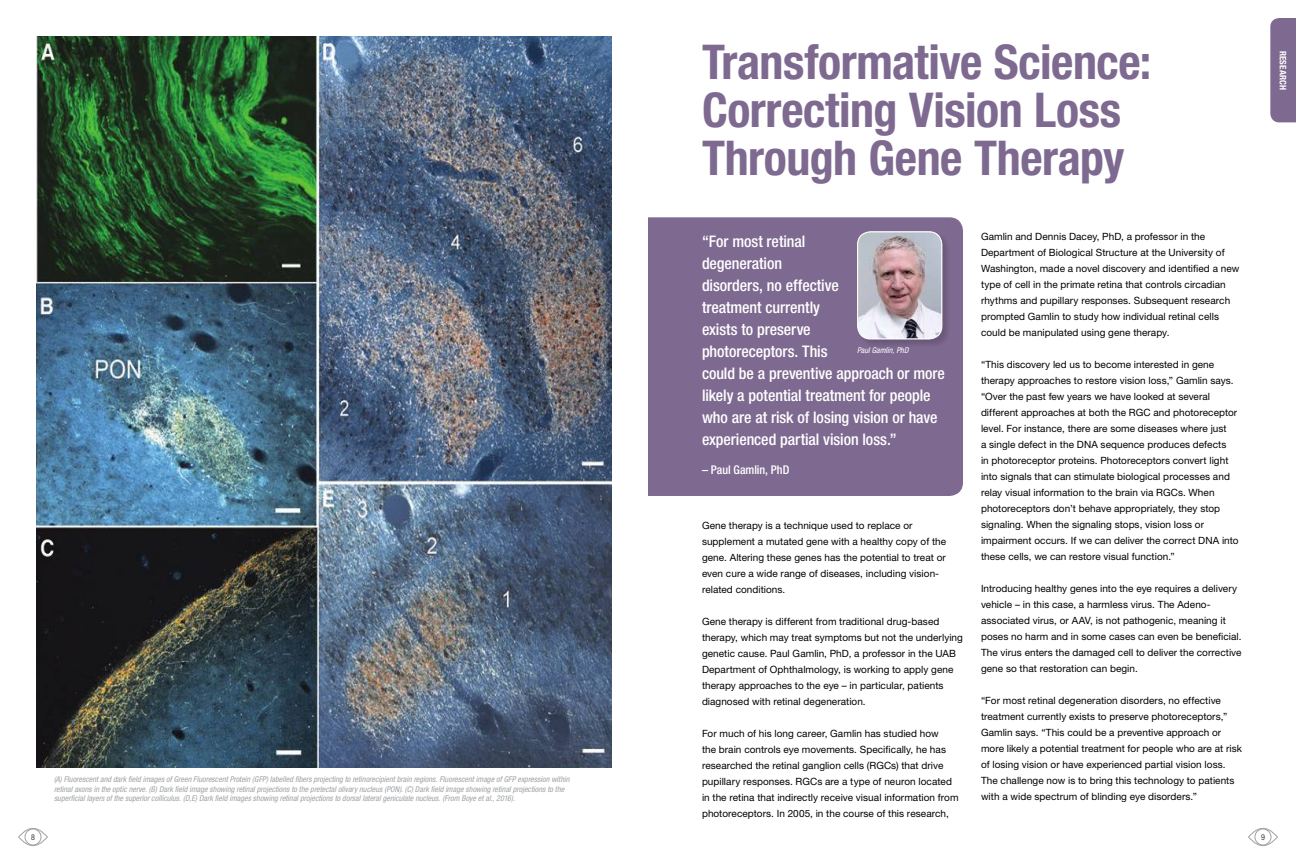
<style>
.page{position:relative;width:1296px;height:864px;background:#fff}
.page>*{position:absolute;margin:0;border:0;box-sizing:border-box;transform-origin:0 0}
.t1{font:700 condensed 48px/48px "Helvetica Neue LT Std";letter-spacing:-.01em;color:#7e6990}
.t2{font:500 condensed 16px/22px "Helvetica Neue LT Std";letter-spacing:-.005em;color:#fff}
.t3{font:500 condensed 12px "Helvetica Neue LT Std";letter-spacing:-.005em;color:#fff}
.t4{font:10px/16px "Helvetica Neue LT Std";letter-spacing:.005em;color:#000}
.t5{font:700 condensed 9px "Helvetica Neue LT Std";letter-spacing:.01em;color:#fff}
.t6{font:italic condensed 8px/9.6px "Helvetica Neue LT Std";letter-spacing:.005em;color:#9fa1a4}
.t7{font:italic condensed 8px "Helvetica Neue LT Std";letter-spacing:.005em;color:#fff}
.t8{font:300 condensed 8px "Helvetica Neue LT Std";color:#000}
</style>
<div class="page">
<div style="left:1248px;top:828px;width:30px;height:18px;border:1px solid #9fa1a4;border-radius:50%"></div>
<div style="left:1255px;top:829px;width:16px;height:16px;border:1px solid #9fa1a4;border-radius:50%"></div>
<div style="left:1270px;top:18px;width:26px;height:104px;background:#7e6990"></div>
<div style="left:18px;top:828px;width:30px;height:18px;border:1px solid #9fa1a4;border-radius:50%"></div>
<div style="left:25px;top:829px;width:16px;height:16px;border:1px solid #9fa1a4;border-radius:50%"></div>
<div style="left:648px;top:217px;width:315px;height:279px;background:#7e6990"></div>
<div style="left:857px;top:231px;width:94px;height:117px;background:#756185"></div>
<img style="left:858px;top:232px;width:83px;height:107px">
<div style="left:857px;top:231px;width:85px;height:109px;border:1px solid #fff;border-radius:13px"></div>
<img style="left:36px;top:36px;width:576px;height:732px">
<h1 class="t1" style="left:702px;top:38px;width:451px">Transformative Science:<br>Correcting Vision Loss<br>Through Gene Therapy</h1>
<p class="t5" style="left:1289px;top:51px;width:41px;rotate:90deg">RESEARCH</p>
<p class="t6" style="left:54px;top:775px;width:517px">(A) Fluorescent and dark field images of Green Fluorescent Protein (GFP) labelled fibers projecting to retinorecipient brain regions. Fluorescent image of GFP expression within retinal axons in the optic nerve. (B) Dark field image showing retinal projections to the pretectal olivary nucleus (PON). (C) Dark field image showing retinal projections to the superficial layers of the superior colliculus. (D,E) Dark field images showing retinal projections to dorsal lateral geniculate nucleus. (From Boye et al., 2016).</p>
<p class="t2" style="left:702px;top:230px;width:245px">“For most retinal<br>degeneration<br>disorders, no effective<br>treatment currently<br>exists to preserve<br>photoreceptors. This<br>could be a preventive approach or more likely a potential treatment for people who are at risk of losing vision or have experienced partial vision loss.”</p>
<p class="t3" style="left:702px;top:462px;width:89px">– Paul Gamlin, PhD</p>
<p class="t7" style="left:857px;top:346px;width:53px">Paul Gamlin, PhD</p>
<p class="t4" style="left:702px;top:517px;width:246px">Gene therapy is a technique used to replace or supplement a mutated gene with a healthy copy of the gene. Altering these genes has the potential to treat or even cure a wide range of diseases, including vision&shy;related conditions.</p>
<p class="t4" style="left:702px;top:613px;width:262px">Gene therapy is different from traditional drug-based therapy, which may treat symptoms but not the underlying genetic cause. Paul Gamlin, PhD, a professor in the UAB Department of Ophthalmology, is working to apply gene therapy approaches to the eye – in particular, patients diagnosed with retinal degeneration.</p>
<p class="t4" style="left:702px;top:725px;width:258px">For much of his long career, Gamlin has studied how<br>the brain controls eye movements. Specifically, he has researched the retinal ganglion cells (RGCs) that drive pupillary responses. RGCs are a type of neuron located in the retina that indirectly receive visual information from photoreceptors. In 2005, in the course of this research,</p>
<p class="t4" style="left:981px;top:229px;width:260px">Gamlin and Dennis Dacey, PhD, a professor in the Department of Biological Structure at the University of Washington, made a novel discovery and identified a new type of cell in the primate retina that controls circadian rhythms and pupillary responses. Subsequent research prompted Gamlin to study how individual retinal cells could be manipulated using gene therapy.</p>
<p class="t4" style="left:981px;top:357px;width:259px">“This discovery led us to become interested in gene therapy approaches to restore vision loss,” Gamlin says. “Over the past few years we have looked at several different approaches at both the RGC and photoreceptor level. For instance, there are some diseases where just<br>a single defect in the DNA sequence produces defects<br>in photoreceptor proteins. Photoreceptors convert light into signals that can stimulate biological processes and relay visual information to the brain via RGCs. When photoreceptors don’t behave appropriately, they stop signaling. When the signaling stops, vision loss or impairment occurs. If we can deliver the correct DNA into these cells, we can restore visual function.”</p>
<p class="t4" style="left:981px;top:581px;width:262px">Introducing healthy genes into the eye requires a delivery vehicle – in this case, a harmless virus. The Adeno&shy;associated virus, or AAV, is not pathogenic, meaning it poses no harm and in some cases can even be beneficial.<br>The virus enters the damaged cell to deliver the corrective gene so that restoration can begin.</p>
<p class="t4" style="left:981px;top:693px;width:263px">“For most retinal degeneration disorders, no effective treatment currently exists to preserve photoreceptors,” Gamlin says. “This could be a preventive approach or more likely a potential treatment for people who are at risk of losing vision or have experienced partial vision loss.<br>The challenge now is to bring this technology to patients with a wide spectrum of blinding eye disorders.”</p>
<p class="t8" style="left:31px;top:832px;width:5px">8</p>
<p class="t8" style="left:1261px;top:832px;width:5px">9</p>
</div>
